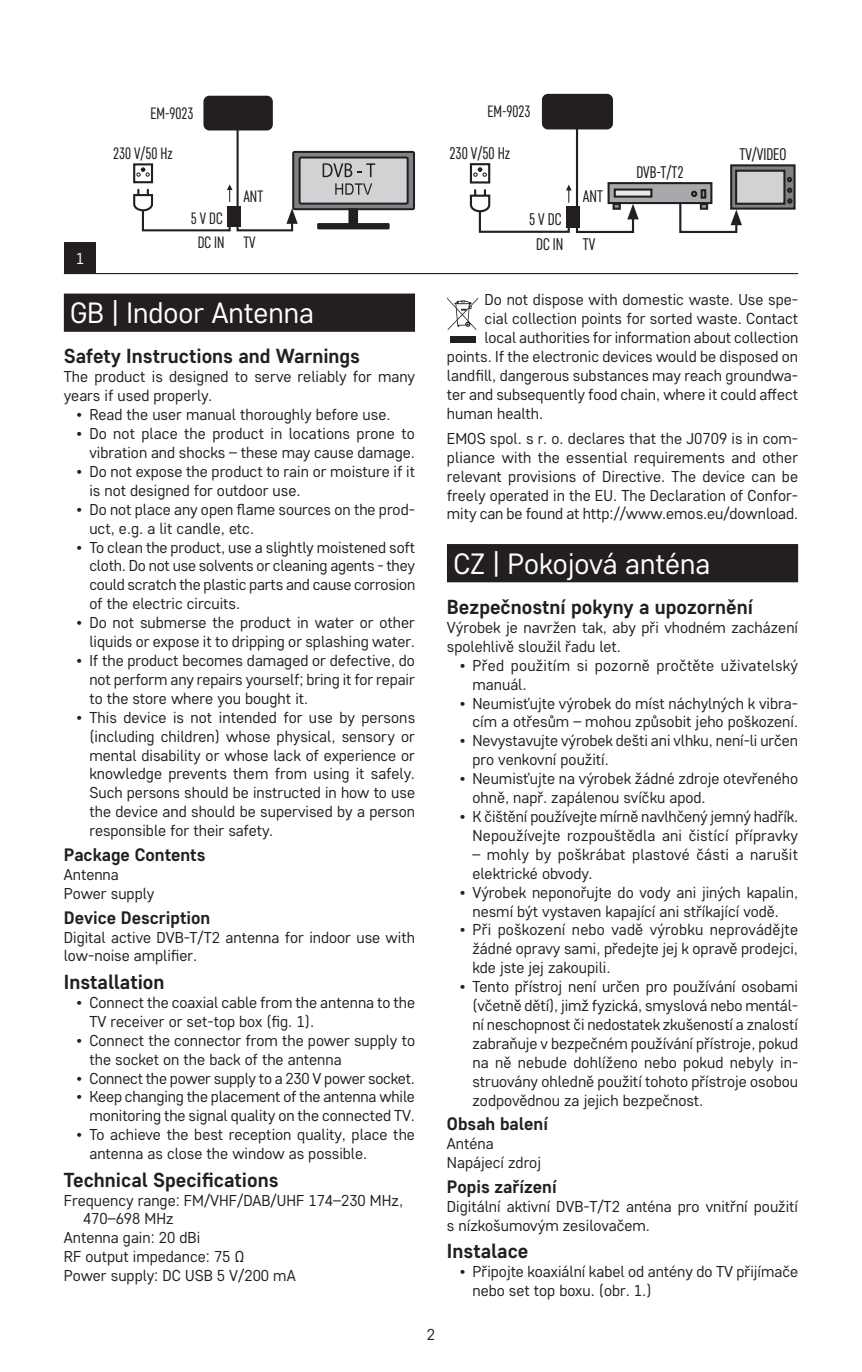
<style>
.page{position:relative;width:862px;height:1372px;background:#fff}
.page>*{position:absolute;margin:0;border:0;box-sizing:border-box;transform-origin:0 0}
.t1{font:29.25px "Core Sans D35";color:#fff}
.t2{font:700 20.25px "Core Sans D55";color:#231f20}
.t3{font:700 18px "Core Sans D55";color:#231f20}
.t4{font:16.88px "Core Sans D37 Cn";color:#231f20}
.t5{font:16.43px "Core Sans D37 Cn";color:#231f20}
.t6{font:15.75px/18.9px "Core Sans D35";color:#231f20}
.t7{font:15.75px "Core Sans D35";color:#fff}
</style>
<div class="page">
<div style="left:64px;top:293px;width:351px;height:39px;background:#231f20"></div>
<hr style="left:64px;top:273px;width:733px;height:1px;background:#231f20">
<div style="left:64px;top:242px;width:32px;height:32px;background:#231f20"></div>
<div style="left:293px;top:152px;width:121px;height:57px;background:#808285"></div>
<div style="left:292px;top:151px;width:123px;height:59px;border:2px solid #231f20"></div>
<div style="left:299px;top:157px;width:108px;height:47px;background:#d1d2d4;border-radius:2px"></div>
<div style="left:298px;top:156px;width:110px;height:49px;border:2px solid #231f20;border-radius:2px"></div>
<div style="left:349px;top:209px;width:8px;height:15px;background:#231f20"></div>
<div style="left:348px;top:208px;width:10px;height:16px;border:2px solid #231f20"></div>
<div style="left:317px;top:223px;width:72px;height:6px;border:2px solid #231f20"></div>
<svg style="left:322px;top:163px;width:53px;height:14px"></svg>
<svg style="left:335px;top:183px;width:37px;height:12px"></svg>
<div style="left:203px;top:96px;width:70px;height:34px;background:#231f20;border-radius:6px"></div>
<svg style="left:133px;top:111px;width:164px;height:121px"></svg>
<div style="left:541px;top:94px;width:71px;height:35px;background:#231f20;border-radius:6px"></div>
<svg style="left:732px;top:167px;width:60px;height:40px"></svg>
<div style="left:729px;top:164px;width:66px;height:46px;border:2px solid #231f20"></div>
<div style="left:735px;top:171px;width:49px;height:33px;background:#d1d2d4"></div>
<div style="left:734px;top:170px;width:51px;height:35px;border:2px solid #231f20"></div>
<svg style="left:786px;top:177px;width:6px;height:27px"></svg>
<div style="left:608px;top:183px;width:103px;height:20px;background:#a8a9ad"></div>
<div style="left:607px;top:182px;width:105px;height:22px;border:2px solid #231f20"></div>
<div style="left:614px;top:189px;width:37px;height:8px;background:#e6e7e9"></div>
<div style="left:613px;top:188px;width:39px;height:10px;border:2px solid #231f20"></div>
<div style="left:700px;top:189px;width:5px;height:10px;border:2px solid #231f20"></div>
<svg style="left:677px;top:190px;width:64px;height:43px"></svg>
<svg style="left:469px;top:110px;width:169px;height:123px"></svg>
<div style="left:446px;top:544px;width:351px;height:38px;background:#231f20"></div>
<svg style="left:447px;top:297px;width:31px;height:33px"></svg>
<div style="left:449px;top:336px;width:26px;height:7px;background:#231f20"></div>
<p class="t5" style="left:150px;top:103px;width:45px">EM-9023</p>
<p class="t7" style="left:76px;top:248px;width:10px">1</p>
<p class="t5" style="left:113px;top:143px;width:61px">230 V/50 Hz</p>
<p class="t5" style="left:243px;top:186px;width:21px">ANT</p>
<p class="t5" style="left:198px;top:232px;width:59px">DC IN TV</p>
<p class="t5" style="left:191px;top:208px;width:33px">5 V DC</p>
<h1 class="t1" style="left:70px;top:294px;width:245px">GB | Indoor Antenna</h1>
<p class="t2" style="left:64px;top:343px;width:297px">Safety Instructions and Warnings</p>
<p class="t6" style="left:64px;top:367px;width:352px">The product is designed to serve reliably for many years if used properly.</p>
<p class="t6" style="left:77px;top:405px;width:315px">• Read the user manual thoroughly before use.</p>
<p class="t6" style="left:77px;top:423px;width:340px;text-align:right">• Do not place the product in locations prone to vibration and shocks – these may cause damage.</p>
<p class="t6" style="left:89px;top:461px;width:327px;text-indent:-13px">• Do not expose the product to rain or moisture if it is not designed for outdoor use.</p>
<p class="t6" style="left:89px;top:499px;width:327px;text-indent:-13px">• Do not place any open flame sources on the prod&shy;uct, e.g. a lit candle, etc.</p>
<p class="t6" style="left:89px;top:537px;width:327px;text-align:justify;text-indent:-13px">• To clean the product, use a slightly moistened soft cloth. Do not use solvents or cleaning agents - they could scratch the plastic parts and cause corrosion of the electric circuits.</p>
<p class="t6" style="left:77px;top:612px;width:340px;text-align:right">• Do not submerse the product in water or other liquids or expose it to dripping or splashing water.</p>
<p class="t6" style="left:89px;top:650px;width:327px;text-align:justify;text-indent:-13px">• If the product becomes damaged or defective, do not perform any repairs yourself; bring it for repair to the store where you bought it.</p>
<p class="t6" style="left:89px;top:707px;width:327px;text-align:justify;text-indent:-13px">• This device is not intended for use by persons (including children) whose physical, sensory or mental disability or whose lack of experience or knowledge prevents them from using it safely.<br>Such persons should be instructed in how to use the device and should be supervised by a person responsible for their safety.</p>
<p class="t3" style="left:64px;top:843px;width:143px">Package Contents</p>
<p class="t6" style="left:64px;top:864px;width:92px">Antenna<br>Power supply</p>
<p class="t3" style="left:64px;top:905px;width:148px">Device Description</p>
<p class="t6" style="left:64px;top:927px;width:352px">Digital active DVB-T/T2 antenna for indoor use with low-noise amplifier.</p>
<p class="t2" style="left:64px;top:968px;width:102px">Installation</p>
<p class="t6" style="left:89px;top:992px;width:327px;text-indent:-13px">• Connect the coaxial cable from the antenna to the<br>TV receiver or set-top box (fig. 1).</p>
<p class="t6" style="left:89px;top:1030px;width:327px;text-indent:-13px">• Connect the connector from the power supply to the socket on the back of the antenna</p>
<p class="t6" style="left:77px;top:1067px;width:340px">• Connect the power supply to a 230 V power socket.</p>
<p class="t6" style="left:77px;top:1086px;width:340px;text-align:right">• Keep changing the placement of the antenna while monitoring the signal quality on the connected TV.</p>
<p class="t6" style="left:89px;top:1124px;width:327px;text-indent:-13px">• To achieve the best reception quality, place the antenna as close the window as possible.</p>
<p class="t2" style="left:64px;top:1166px;width:216px">Technical Specifications</p>
<p class="t6" style="left:64px;top:1189px;width:340px">Frequency range: FM/VHF/DAB/UHF 174–230 MHz,</p>
<p class="t6" style="left:83px;top:1208px;width:92px">470–698 MHz</p>
<p class="t6" style="left:64px;top:1227px;width:138px">Antenna gain: 20 dBi</p>
<p class="t6" style="left:64px;top:1246px;width:182px">RF output impedance: 75 Ω</p>
<p class="t6" style="left:64px;top:1265px;width:233px">Power supply: DC USB 5 V/200 mA</p>
<p class="t6" style="left:426px;top:1324px;width:10px">2</p>
<p class="t5" style="left:487px;top:101px;width:45px">EM-9023</p>
<p class="t4" style="left:449px;top:142px;width:62px">230 V/50 Hz</p>
<p class="t4" style="left:739px;top:144px;width:48px">TV/VIDEO</p>
<p class="t4" style="left:582px;top:186px;width:22px">ANT</p>
<p class="t4" style="left:536px;top:234px;width:61px">DC IN TV</p>
<p class="t4" style="left:636px;top:162px;width:48px">DVB-T/T2</p>
<p class="t4" style="left:529px;top:209px;width:34px">5 V DC</p>
<p class="t6" style="left:484px;top:289px;width:315px">Do not dispose with domestic waste. Use spe-</p>
<p class="t6" style="left:484px;top:308px;width:315px">cial collection points for sorted waste. Contact</p>
<p class="t6" style="left:484px;top:327px;width:315px">local authorities for information about collection</p>
<p class="t6" style="left:446px;top:346px;width:352px">points. If the electronic devices would be disposed on</p>
<p class="t6" style="left:446px;top:365px;width:352px">landfill, dangerous substances may reach groundwa-</p>
<p class="t6" style="left:446px;top:384px;width:352px">ter and subsequently food chain, where it could affect</p>
<p class="t6" style="left:446px;top:403px;width:98px">human health.</p>
<p class="t6" style="left:446px;top:428px;width:352px;text-align:justify">EMOS spol. s r. o. declares that the J0709 is in com&shy;pliance with the essential requirements and other relevant provisions of Directive. The device can be freely operated in the EU. The Declaration of Confor&shy;mity can be found at http://www.emos.eu/download.</p>
<h1 class="t1" style="left:453px;top:544px;width:258px">CZ | Pokojová anténa</h1>
<p class="t2" style="left:446px;top:593px;width:307px">Bezpečnostní pokyny a upozornění</p>
<p class="t6" style="left:446px;top:617px;width:352px">Výrobek je navržen tak, aby při vhodném zacházení spolehlivě sloužil řadu let.</p>
<p class="t6" style="left:472px;top:655px;width:327px;text-indent:-13px">• Před použitím si pozorně pročtěte uživatelský manuál.</p>
<p class="t6" style="left:459px;top:693px;width:340px;text-align:right">• Neumisťujte výrobek do míst náchylných k vibra&shy;cím a otřesům – mohou způsobit jeho poškození.</p>
<p class="t6" style="left:472px;top:730px;width:327px;text-indent:-13px">• Nevystavujte výrobek dešti ani vlhku, není-li určen pro venkovní použití.</p>
<p class="t6" style="left:472px;top:768px;width:327px;text-indent:-13px">• Neumisťujte na výrobek žádné zdroje otevřeného ohně, např. zapálenou svíčku apod.</p>
<p class="t6" style="left:459px;top:806px;width:340px;text-align:right">• K čištění používejte mírně navlhčený jemný hadřík.<br>Nepoužívejte rozpouštědla ani čistící přípravky</p>
<p class="t6" style="left:472px;top:844px;width:327px">– mohly by poškrábat plastové části a narušit elektrické obvody.</p>
<p class="t6" style="left:459px;top:882px;width:340px;text-align:center">• Výrobek neponořujte do vody ani jiných kapalin, nesmí být vystaven kapající ani stříkající vodě.</p>
<p class="t6" style="left:472px;top:919px;width:327px;text-align:justify;text-indent:-13px">• Při poškození nebo vadě výrobku neprovádějte žádné opravy sami, předejte jej k opravě prodejci, kde jste jej zakoupili.</p>
<p class="t6" style="left:472px;top:976px;width:327px;text-align:justify;text-indent:-13px">• Tento přístroj není určen pro používání osobami (včetně dětí), jimž fyzická, smyslová nebo mentál&shy;ní neschopnost či nedostatek zkušeností a znalostí zabraňuje v bezpečném používání přístroje, pokud na ně nebude dohlíženo nebo pokud nebyly in&shy;struovány ohledně použití tohoto přístroje osobou zodpovědnou za jejich bezpečnost.</p>
<p class="t3" style="left:446px;top:1112px;width:102px">Obsah balení</p>
<p class="t6" style="left:446px;top:1133px;width:95px">Anténa<br>Napájecí zdroj</p>
<p class="t3" style="left:446px;top:1174px;width:111px">Popis zařízení</p>
<p class="t6" style="left:446px;top:1196px;width:352px">Digitální aktivní DVB-T/T2 anténa pro vnitřní použití s nízkošumovým zesilovačem.</p>
<p class="t2" style="left:446px;top:1237px;width:83px">Instalace</p>
<p class="t6" style="left:472px;top:1261px;width:327px;text-indent:-13px">• Připojte koaxiální kabel od antény do TV přijímače nebo set top boxu. (obr. 1.)</p>
</div>
